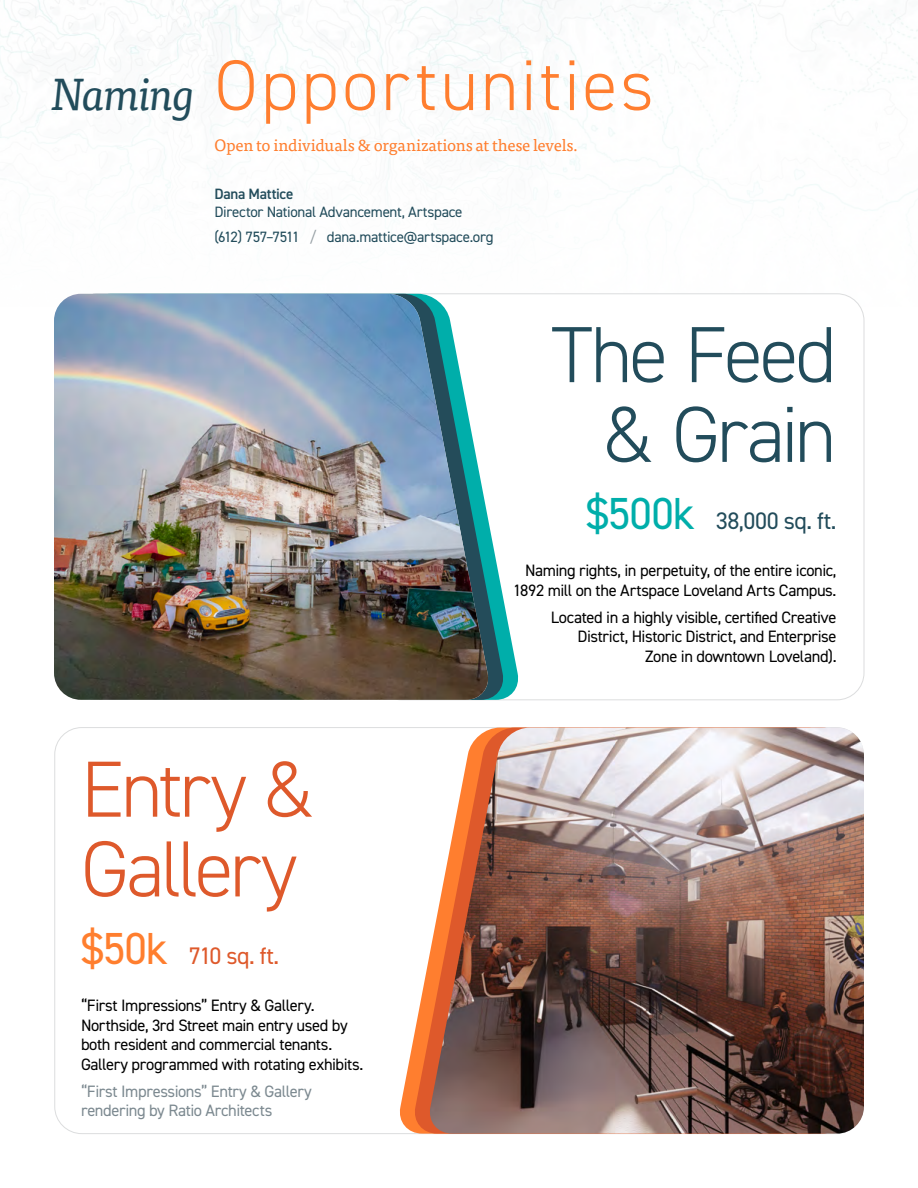
<style>
.page{position:relative;width:918px;height:1188px;background:#fff}
.page>*{position:absolute;margin:0;border:0;box-sizing:border-box;transform-origin:0 0}
.b2{font:300 79.8px/79.8px "DIN2014";letter-spacing:-.045em;color:#de592b}
.b2_table{font:300 79.8px/79.8px "DIN2014";letter-spacing:-.04em;color:#224c5b;text-align:right}
.t1{font:300 72px "DIN2014";letter-spacing:.04em;color:#ff7e2f}
.t2{font:italic 45px "Tisa Pro";letter-spacing:-.035em;color:#224c5b}
.b2_table-2{font:24px "DIN2014";letter-spacing:-.01em;color:#224c5b}
.b2_table-3{font:24px "DIN2014";letter-spacing:-.045em;color:#de592b}
.b2_table-4{font:16.5px/19.8px "DIN2014";letter-spacing:-.025em;color:#000;text-align:right}
.b2_table-5{font:16.5px/19.8px "DIN2014";letter-spacing:-.025em;color:#7c8990}
.t3{font:16.5px "Tisa Pro";letter-spacing:-.015em;color:#ff7e2e}
.b3{font:15px/18px "DIN2014";letter-spacing:-.02em;color:#224c5b}
.s1{font-weight:600}
.s2{color:#969fa4}
.s3{font-size:45px;color:#00aeaa}
.s4{font-size:45px;color:#ff7e2e}
</style>
<div class="page">
<img style="left:0;top:0;width:918px;height:315px">
<svg style="left:398px;top:1041px;width:15px;height:93px"></svg>
<svg style="left:413px;top:963px;width:15px;height:171px;fill:#ff7e2f"></svg>
<img style="left:428px;top:728px;width:436px;height:406px">
<div style="left:375px;top:294px;width:489px;height:406px;background:#fff;border-radius:27px"></div>
<svg style="left:505px;top:294px;width:15px;height:406px"></svg>
<svg style="left:490px;top:294px;width:15px;height:406px"></svg>
<img style="left:54px;top:294px;width:436px;height:406px">
<h3 class="t2" style="left:51px;top:62px;width:146px">Naming</h3>
<h2 class="t1" style="left:214px;top:41px;width:441px">Opportunities</h2>
<p class="t3" style="left:214px;top:133px;width:365px">Open to individuals &amp; organizations at these levels.</p>
<p class="b3" style="left:214px;top:185px;width:250px"><span class="s1">Dana Mattice<br></span>Director National Advancement, Artspace</p>
<p class="b3" style="left:214px;top:227px;width:281px">(612) 757–7511 <span class="s2">/</span> dana.mattice@artspace.org</p>
<p class="b2_table" style="left:551px;top:315px;width:287px">The Feed &amp; Grain</p>
<p class="b2_table-2" style="left:586px;top:506px;width:252px"><span class="s3">$500k</span> 38,000 sq. ft.</p>
<p class="b2_table-4" style="left:513px;top:560px;width:325px">Naming rights, in perpetuity, of the entire iconic,<br>1892 mill on the Artspace Loveland Arts Campus.</p>
<p class="b2_table-4" style="left:551px;top:607px;width:287px">Located in a highly visible, certified Creative<br>District, Historic District, and Enterprise<br>Zone in downtown Loveland).</p>
<p class="b2" style="left:81px;top:750px;width:236px">Entry &amp;<br>Gallery</p>
<p class="b2_table-3" style="left:81px;top:941px;width:200px"><span class="s4">$50k</span> 710 sq. ft.</p>
<p class="b2_table-4" style="left:81px;top:995px;width:284px;text-align:left">“First Impressions” Entry &amp; Gallery.<br>Northside, 3rd Street main entry used by both resident and commercial tenants.<br>Gallery programmed with rotating exhibits.</p>
<p class="b2_table-5" style="left:81px;top:1081px;width:232px">“First Impressions” Entry &amp; Gallery rendering by Ratio Architects</p>
</div>
